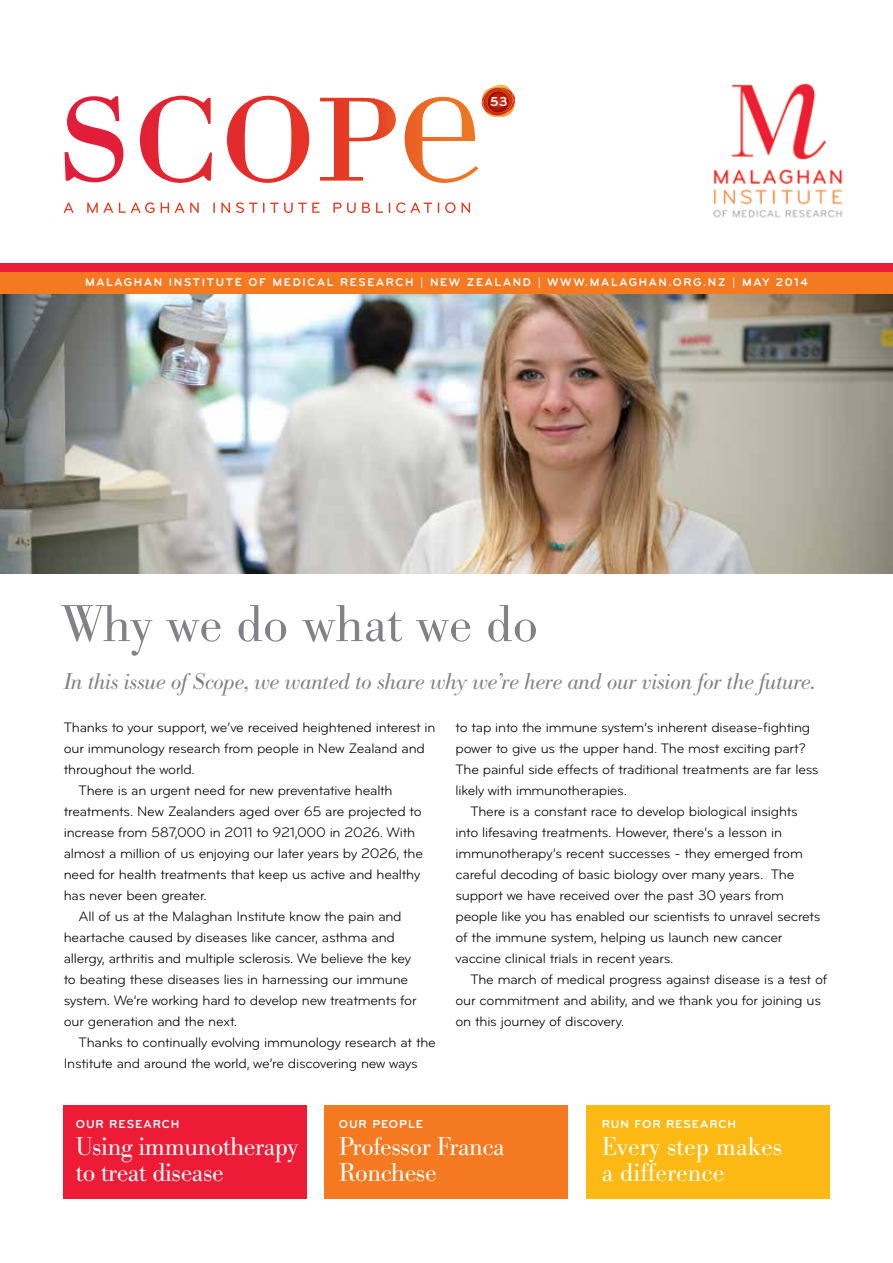
<style>
.page{position:relative;width:893px;height:1263px;background:#fff}
.page>*{position:absolute;margin:0;border:0;box-sizing:border-box;transform-origin:0 0}
.t1{font:300 51px "Bodoni BE";color:#808285}
.t2{font:300 25.5px/26.4px "Bodoni BE";letter-spacing:-.02em;color:#fff}
.t3{font:300 25.5px/26.4px "Bodoni BE";color:#fff}
.t4{font:italic 300 22.5px "Bodoni BE";letter-spacing:-.02em;color:#808285}
.t5{font:14.25px/21px "Bryant Pro";letter-spacing:-.015em;color:#000}
.t6{font:13.5px "Bryant Pro Bold Alternate";color:#fff}
.t7{font:700 12px "Bryant Pro";letter-spacing:.08em;color:#fff}
.t8{font:700 11.7px "Bryant Pro";letter-spacing:.14em;color:#fff}
</style>
<div class="page">
<div style="left:64px;top:1105px;width:243px;height:94px;background:#ed1b35"></div>
<div style="left:325px;top:1105px;width:243px;height:94px;background:#f47920"></div>
<div style="left:586px;top:1105px;width:243px;height:94px;background:#fdb913"></div>
<img style="left:713px;top:83px;width:130px;height:135px">
<img style="left:1px;top:294px;width:892px;height:279px">
<div style="left:0;top:264px;width:893px;height:8px;background:#ed1b35"></div>
<div style="left:0;top:272px;width:893px;height:21px;background:#f47920"></div>
<svg style="left:64px;top:202px;width:9px;height:11px"></svg>
<svg style="left:87px;top:202px;width:26px;height:11px"></svg>
<svg style="left:119px;top:202px;width:36px;height:11px"></svg>
<svg style="left:161px;top:202px;width:8px;height:11px"></svg>
<svg style="left:175px;top:202px;width:9px;height:11px"></svg>
<svg style="left:190px;top:202px;width:9px;height:11px"></svg>
<svg style="left:213px;top:202px;width:2px;height:11px"></svg>
<svg style="left:221px;top:202px;width:9px;height:11px"></svg>
<svg style="left:236px;top:202px;width:21px;height:11px"></svg>
<svg style="left:270px;top:202px;width:50px;height:11px"></svg>
<svg style="left:333px;top:202px;width:23px;height:11px"></svg>
<svg style="left:362px;top:203px;width:8px;height:10px"></svg>
<svg style="left:376px;top:202px;width:7px;height:11px"></svg>
<svg style="left:396px;top:202px;width:9px;height:11px"></svg>
<svg style="left:411px;top:202px;width:21px;height:11px"></svg>
<svg style="left:445px;top:202px;width:25px;height:11px"></svg>
<img style="left:493px;top:85px;width:15px;height:2px">
<svg style="left:65px;top:87px;width:439px;height:96px"></svg>
<img style="left:482px;top:91px;width:32px;height:23px">
<img style="left:483px;top:88px;width:30px;height:27px">
<img style="left:488px;top:91px;width:21px;height:22px">
<p class="t6" style="left:490px;top:93px;width:19px">53</p>
<p class="t8" style="left:85px;top:275px;width:724px">MALAGHAN INSTITUTE OF MEDICAL RESEARCH | NEW ZEALAND | WWW.MALAGHAN.ORG.NZ | MAY 2014</p>
<h1 class="t1" style="left:61px;top:595px;width:479px">Why we do what we do</h1>
<h3 class="t4" style="left:64px;top:668px;width:753px">In this issue of Scope, we wanted to share why we’re here and our vision for the future.</h3>
<p class="t5" style="left:64px;top:716px;width:373px">Thanks to your support, we’ve received heightened interest in</p>
<p class="t5" style="left:64px;top:737px;width:363px">our immunology research from people in New Zealand and</p>
<p class="t5" style="left:64px;top:758px;width:133px">throughout the world.</p>
<p class="t5" style="left:79px;top:779px;width:316px">There is an urgent need for new preventative health</p>
<p class="t5" style="left:64px;top:800px;width:360px">treatments. New Zealanders aged over 65 are projected to</p>
<p class="t5" style="left:64px;top:821px;width:353px">increase from 587,000 in 2011 to 921,000 in 2026. With</p>
<p class="t5" style="left:64px;top:842px;width:361px">almost a million of us enjoying our later years by 2026, the</p>
<p class="t5" style="left:64px;top:863px;width:358px">need for health treatments that keep us active and healthy</p>
<p class="t5" style="left:64px;top:884px;width:145px">has never been greater.</p>
<p class="t5" style="left:79px;top:905px;width:325px">All of us at the Malaghan Institute know the pain and</p>
<p class="t5" style="left:64px;top:926px;width:333px">heartache caused by diseases like cancer, asthma and</p>
<p class="t5" style="left:64px;top:947px;width:349px">allergy, arthritis and multiple sclerosis. We believe the key</p>
<p class="t5" style="left:64px;top:968px;width:346px">to beating these diseases lies in harnessing our immune</p>
<p class="t5" style="left:64px;top:989px;width:354px">system. We’re working hard to develop new treatments for</p>
<p class="t5" style="left:64px;top:1010px;width:175px">our generation and the next.</p>
<p class="t5" style="left:79px;top:1031px;width:359px">Thanks to continually evolving immunology research at the</p>
<p class="t5" style="left:64px;top:1052px;width:355px">Institute and around the world, we’re discovering new ways</p>
<p class="t5" style="left:455px;top:716px;width:365px">to tap into the immune system’s inherent disease-fighting power to give us the upper hand. The most exciting part?<br>The painful side effects of traditional treatments are far less likely with immunotherapies.</p>
<p class="t5" style="left:455px;top:801px;width:367px;text-indent:15px">There is a constant race to develop biological insights into lifesaving treatments. However, there’s a lesson in immunotherapy’s recent successes - they emerged from careful decoding of basic biology over many years. The support we have received over the past 30 years from people like you has enabled our scientists to unravel secrets of the immune system, helping us launch new cancer vaccine clinical trials in recent years.</p>
<p class="t5" style="left:455px;top:969px;width:373px;text-indent:15px">The march of medical progress against disease is a test of our commitment and ability, and we thank you for joining us on this journey of discovery.</p>
<p class="t7" style="left:76px;top:1117px;width:105px">OUR RESEARCH</p>
<h2 class="t2" style="left:76px;top:1134px;width:224px">Using immunotherapy to treat disease</h2>
<p class="t7" style="left:339px;top:1117px;width:86px">OUR PEOPLE</p>
<h2 class="t2" style="left:339px;top:1134px;width:168px">Professor Franca<br>Ronchese</h2>
<p class="t7" style="left:602px;top:1117px;width:136px">RUN FOR RESEARCH</p>
<h2 class="t3" style="left:602px;top:1134px;width:182px">Every step makes a difference</h2>
</div>
